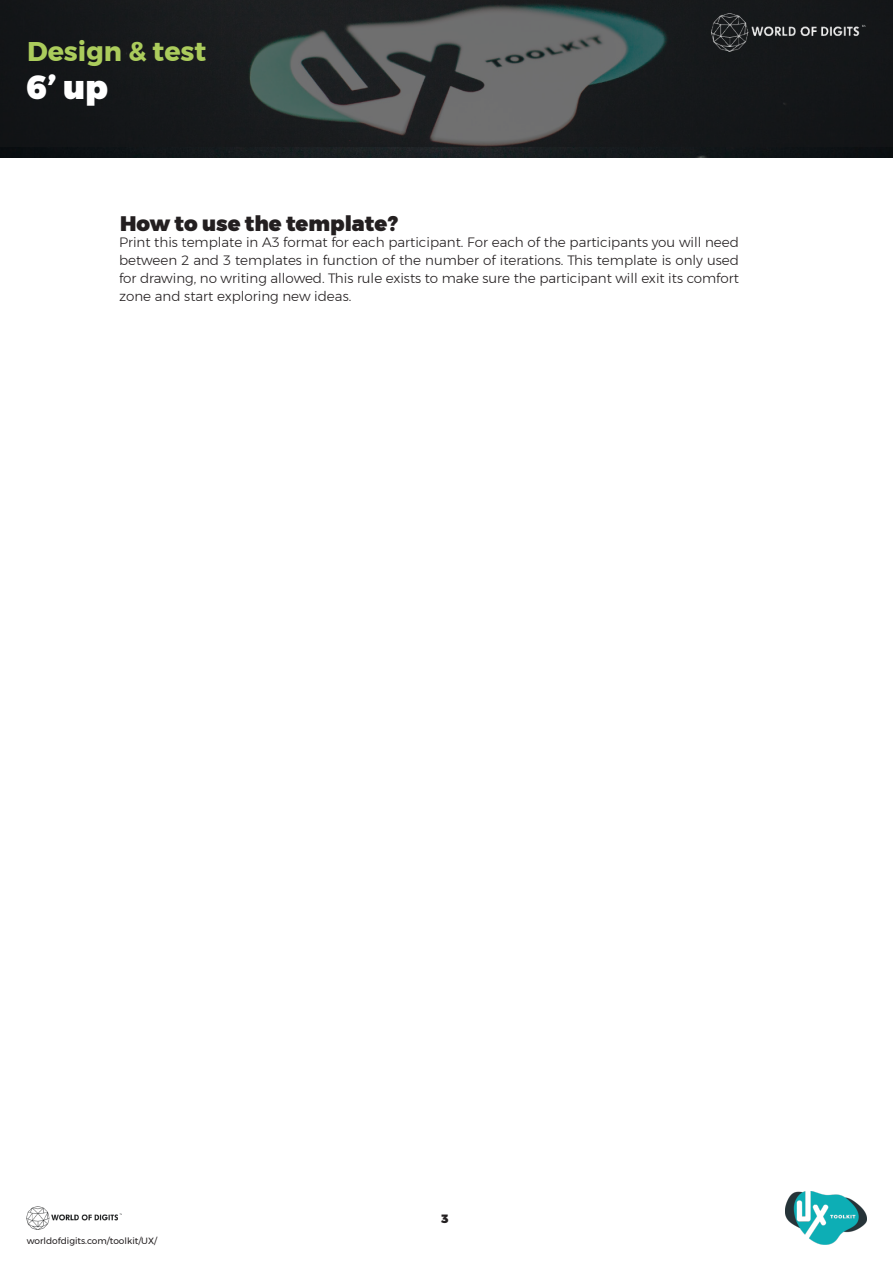
<style>
.page{position:relative;width:893px;height:1263px;background:#fff}
.page>*{position:absolute;margin:0;border:0;box-sizing:border-box;transform-origin:0 0}
.t1{font:900 33px "Montserrat";color:#fff}
.t2{font:700 27px "Montserrat";color:#abcc5c}
.t3{font:900 21px "Montserrat";color:#231f20}
.t4{font:300 13.5px/18px "Montserrat";color:#231f20;text-align:justify}
.t5{font:900 12px "Montserrat";color:#231f20}
.t6{font:9px "Montserrat";color:#231f20}
</style>
<div class="page">
<img style="left:786px;top:1191px;width:80px;height:54px">
<img style="left:27px;top:1206px;width:95px;height:23px">
<img style="left:0;top:146px;width:893px;height:11px">
<img style="left:0;top:0;width:893px;height:146px">
<img style="left:712px;top:14px;width:153px;height:38px">
<h2 class="t2" style="left:27px;top:29px;width:181px">Design &amp; test</h2>
<h1 class="t1" style="left:27px;top:61px;width:82px">6’ up</h1>
<p class="t3" style="left:120px;top:206px;width:279px">How to use the template?</p>
<p class="t4" style="left:119px;top:233px;width:621px">Print this template in A3 format for each participant. For each of the participants you will need between 2 and 3 templates in function of the number of iterations. This template is only used for drawing, no writing allowed. This rule exists to make sure the participant will exit its comfort zone and start exploring new ideas.</p>
<p class="t6" style="left:27px;top:1234px;width:132px">worldofdigits.com/toolkit/UX/</p>
<p class="t5" style="left:441px;top:1209px;width:9px">3</p>
</div>
